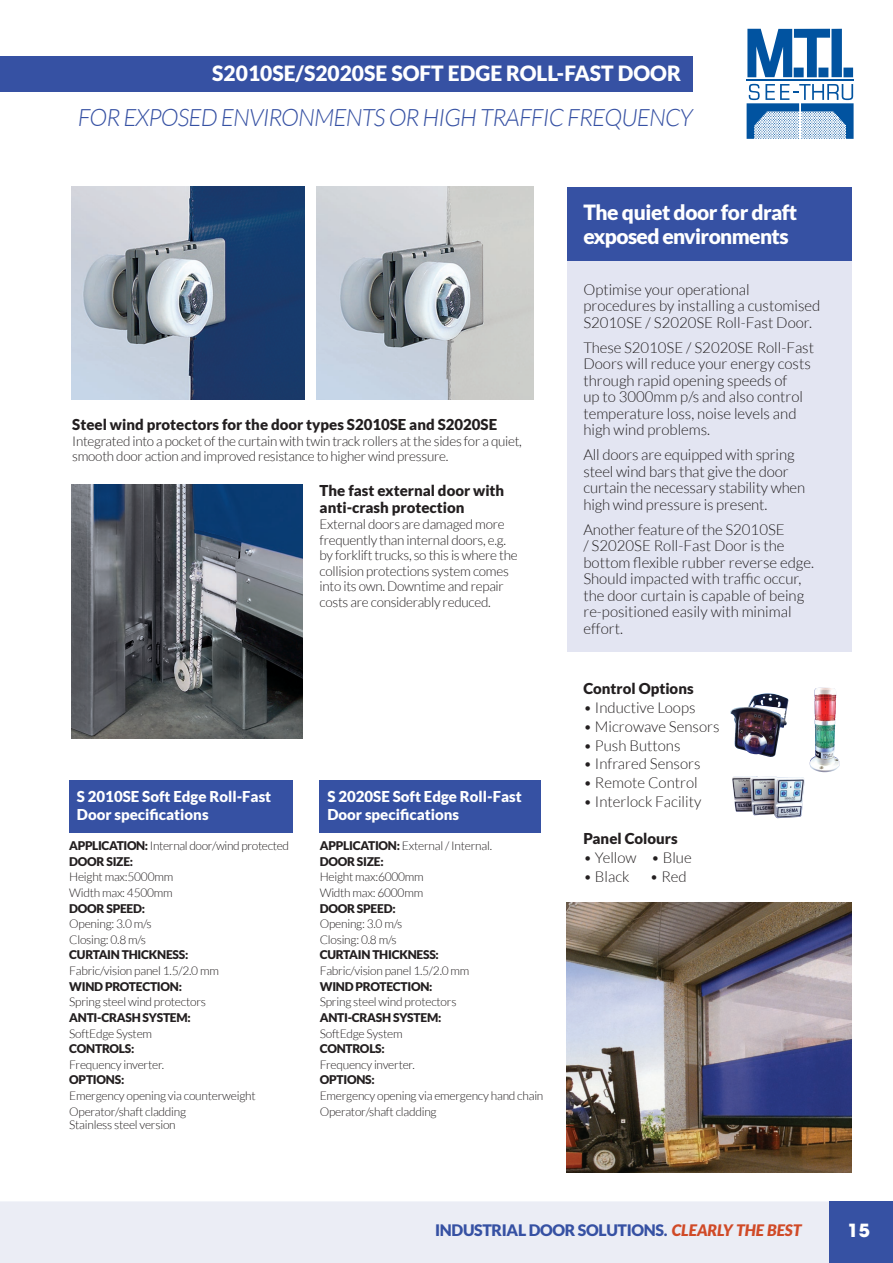
<style>
.page{position:relative;width:893px;height:1263px;background:#fff}
.page>*{position:absolute;margin:0;border:0;box-sizing:border-box;transform-origin:0 0}
.t1{font:italic 300 24px "Lato";letter-spacing:-.03em;color:#3651a3}
.t2{font:900 21px/24.2px "Lato";letter-spacing:-.02em;color:#fff}
.t3{font:900 21px "Lato";color:#fff}
.t4{font:700 18px "ITC Avant Garde Std";color:#fff}
.t5{font:900 15.9px "Lato";letter-spacing:-.02em;color:#3651a3}
.t6{font:300 15px/16.5px "Lato";color:#231f20}
.t7{font:900 15px/17.2px "Lato";color:#231f20}
.t8{font:900 15px/18px "Lato";color:#fff}
.t9{font:300 13.5px/15.6px "Lato";letter-spacing:-.02em;color:#231f20}
.t10{font:300 12px/15.6px "Lato";letter-spacing:-.02em;color:#231f20}
.t11{font:900 12px/15.6px "Lato";letter-spacing:-.02em;color:#231f20}
.s1{font-weight:900}
.s2{font-weight:300}
.s3{font-style:italic;color:#d04a27}
</style>
<div class="page">
<div style="left:0;top:56px;width:693px;height:35px;background:#3651a3"></div>
<div style="left:0;top:1201px;width:829px;height:62px;background:#ebedf5"></div>
<div style="left:829px;top:1201px;width:64px;height:62px;background:#3651a3"></div>
<hr style="left:747px;top:79px;width:107px;height:2px;background:#0153a0">
<svg style="left:747px;top:84px;width:107px;height:55px"></svg>
<div style="left:831px;top:29px;width:11px;height:48px;background:#0153a0"></div>
<svg style="left:747px;top:29px;width:83px;height:48px"></svg>
<svg style="left:843px;top:68px;width:10px;height:9px"></svg>
<div style="left:567px;top:187px;width:284px;height:465px;background:#e3e5f2"></div>
<div style="left:567px;top:187px;width:284px;height:74px;background:#3651a3"></div>
<img style="left:317px;top:187px;width:216px;height:213px">
<img style="left:71px;top:187px;width:233px;height:213px">
<img style="left:71px;top:484px;width:232px;height:254px">
<img style="left:567px;top:903px;width:284px;height:270px">
<div style="left:320px;top:780px;width:221px;height:52px;background:#3651a3"></div>
<div style="left:69px;top:780px;width:223px;height:52px;background:#3651a3"></div>
<img style="left:730px;top:693px;width:59px;height:64px">
<img style="left:809px;top:688px;width:30px;height:84px">
<img style="left:732px;top:776px;width:73px;height:42px">
<h2 class="t3" style="left:212px;top:61px;width:470px">S2010SE/S2020SE SOFT EDGE ROLL-FAST DOOR</h2>
<h1 class="t1" style="left:78px;top:105px;width:617px">FOR EXPOSED ENVIRONMENTS OR HIGH TRAFFIC FREQUENCY</h1>
<p class="t7" style="left:72px;top:416px;width:426px">Steel wind protectors for the door types S2010SE and S2020SE</p>
<p class="t9" style="left:72px;top:433px;width:451px">Integrated into a pocket of the curtain with twin track rollers at the sides for a quiet, smooth door action and improved resistance to higher wind pressure.</p>
<p class="t7" style="left:320px;top:482px;width:186px">The fast external door with anti-crash protection</p>
<p class="t9" style="left:320px;top:516px;width:200px">External doors are damaged more frequently than internal doors, e.g. by forklift trucks, so this is where the collision protections system comes into its own. Downtime and repair costs are considerably reduced.</p>
<p class="t8" style="left:77px;top:787px;width:196px">S 2010SE Soft Edge Roll-Fast<br>Door specifications</p>
<p class="t10" style="left:69px;top:838px;width:221px"><span class="s1">APPLICATION:</span> Internal door/wind protected<br><span class="s1">DOOR SIZE:</span></p>
<p class="t10" style="left:69px;top:869px;width:105px">Height max:5000mm<br>Width max: 4500mm</p>
<p class="t11" style="left:69px;top:900px;width:77px">DOOR SPEED:</p>
<p class="t10" style="left:69px;top:916px;width:84px">Opening: 3.0 m/s<br>Closing: 0.8 m/s</p>
<p class="t11" style="left:69px;top:947px;width:121px">CURTAIN THICKNESS:</p>
<p class="t10" style="left:69px;top:963px;width:151px">Fabric/vision panel 1.5/2.0 mm</p>
<p class="t11" style="left:69px;top:978px;width:114px">WIND PROTECTION:</p>
<p class="t10" style="left:69px;top:994px;width:138px">Spring steel wind protectors</p>
<p class="t11" style="left:69px;top:1009px;width:123px">ANTI-CRASH SYSTEM:</p>
<p class="t10" style="left:69px;top:1025px;width:84px">SoftEdge System</p>
<p class="t11" style="left:69px;top:1041px;width:67px">CONTROLS:</p>
<p class="t10" style="left:69px;top:1057px;width:96px">Frequency inverter.</p>
<p class="t11" style="left:69px;top:1072px;width:57px">OPTIONS:</p>
<p class="t10" style="left:69px;top:1088px;width:188px">Emergency opening via counterweight<br>Operator/shaft cladding</p>
<p class="t10" style="left:69px;top:1117px;width:108px">Stainless steel version</p>
<p class="t8" style="left:327px;top:787px;width:196px">S 2020SE Soft Edge Roll-Fast<br>Door specifications</p>
<p class="t11" style="left:320px;top:837px;width:174px">APPLICATION: <span class="s2">External / Internal.<br></span>DOOR SIZE:</p>
<p class="t10" style="left:320px;top:869px;width:105px">Height max:6000mm<br>Width max: 6000mm</p>
<p class="t11" style="left:320px;top:900px;width:77px">DOOR SPEED:</p>
<p class="t10" style="left:320px;top:916px;width:84px">Opening: 3.0 m/s<br>Closing: 0.8 m/s</p>
<p class="t11" style="left:320px;top:947px;width:121px">CURTAIN THICKNESS:</p>
<p class="t10" style="left:320px;top:963px;width:151px">Fabric/vision panel 1.5/2.0 mm</p>
<p class="t11" style="left:320px;top:978px;width:114px">WIND PROTECTION:</p>
<p class="t10" style="left:320px;top:994px;width:138px">Spring steel wind protectors</p>
<p class="t11" style="left:320px;top:1009px;width:123px">ANTI-CRASH SYSTEM:</p>
<p class="t10" style="left:320px;top:1025px;width:84px">SoftEdge System</p>
<p class="t11" style="left:320px;top:1041px;width:67px">CONTROLS:</p>
<p class="t10" style="left:320px;top:1057px;width:96px">Frequency inverter.</p>
<p class="t11" style="left:320px;top:1072px;width:57px">OPTIONS:</p>
<p class="t10" style="left:320px;top:1088px;width:225px">Emergency opening via emergency hand chain<br>Operator/shaft cladding</p>
<h2 class="t2" style="left:583px;top:199px;width:215px">The quiet door for draft exposed environments</h2>
<p class="t6" style="left:583px;top:281px;width:238px">Optimise your operational procedures by installing a customised<br>S2010SE / S2020SE Roll-Fast Door.</p>
<p class="t6" style="left:583px;top:339px;width:232px">These S2010SE / S2020SE Roll-Fast<br>Doors will reduce your energy costs through rapid opening speeds of<br>up to 3000mm p/s and also control temperature loss, noise levels and high wind problems.</p>
<p class="t6" style="left:583px;top:447px;width:223px">All doors are equipped with spring steel wind bars that give the door curtain the necessary stability when high wind pressure is present.</p>
<p class="t6" style="left:583px;top:521px;width:232px">Another feature of the S2010SE<br>/ S2020SE Roll-Fast Door is the bottom flexible rubber reverse edge.<br>Should impacted with traffic occur, the door curtain is capable of being re-positioned easily with minimal effort.</p>
<p class="t7" style="left:583px;top:680px;width:112px">Control Options</p>
<p class="t6" style="left:583px;top:700px;width:114px">• Inductive Loops</p>
<p class="t6" style="left:583px;top:718px;width:138px">• Microwave Sensors</p>
<p class="t6" style="left:583px;top:737px;width:99px">• Push Buttons</p>
<p class="t6" style="left:583px;top:756px;width:119px">• Infrared Sensors</p>
<p class="t6" style="left:583px;top:775px;width:116px">• Remote Control</p>
<p class="t6" style="left:583px;top:793px;width:119px">• Interlock Facility</p>
<p class="t7" style="left:583px;top:830px;width:96px">Panel Colours</p>
<p class="t6" style="left:583px;top:850px;width:110px">• Yellow • Blue</p>
<p class="t6" style="left:583px;top:868px;width:48px">• Black</p>
<p class="t6" style="left:650px;top:868px;width:38px">• Red</p>
<p class="t5" style="left:435px;top:1221px;width:368px">INDUSTRIAL DOOR SOLUTIONS. <span class="s3">CLEARLY THE BEST</span></p>
<p class="t4" style="left:848px;top:1219px;width:24px">15</p>
</div>
